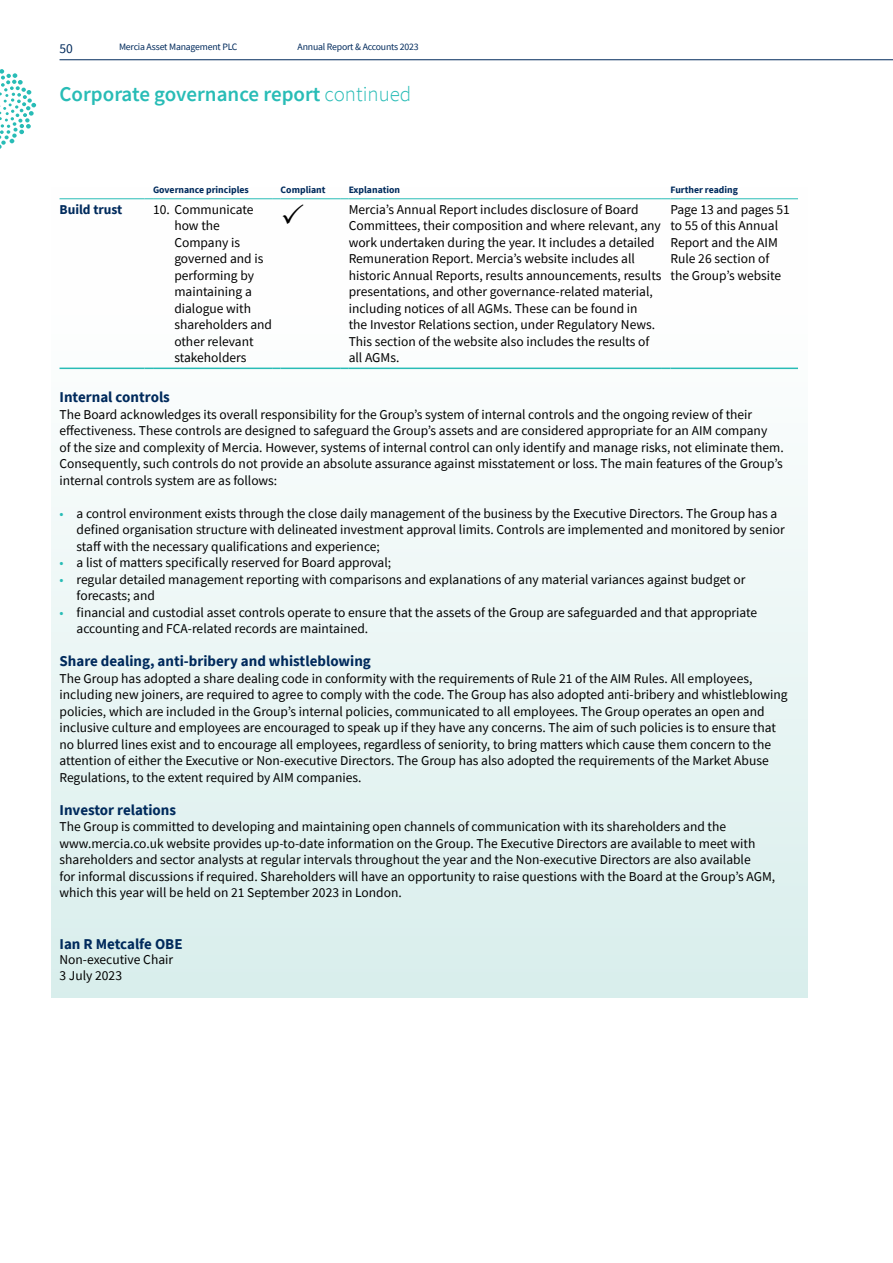
<style>
.page{position:relative;width:893px;height:1263px;background:#fff}
.page>*{position:absolute;margin:0;border:0;box-sizing:border-box;transform-origin:0 0}
.t1{font:600 21px "Source Sans Pro";color:#28bcb6}
.t2{font:700 15px "Source Sans Pro";color:#002a5c}
.t3{font:13.5px/16.5px "Source Sans Pro";color:#000}
.t4{font:700 13.5px "Source Sans Pro";color:#002a5c}
.t5{font:13.5px "Source Sans Pro";color:#002a5c}
.t6{font:700 9.75px "Source Sans Pro";color:#002a5c}
.t7{font:9.75px "Source Sans Pro";letter-spacing:-.02em;color:#002a5c}
.s1{font-weight:300}
.s2{color:#28bcb6}
</style>
<div class="page">
<div style="left:51px;top:187px;width:757px;height:811px;background:linear-gradient(to bottom,#fff,#d9eeec)"></div>
<hr style="left:60px;top:59px;width:833px;height:1px;background:#002a5c">
<svg style="left:0;top:69px;width:36px;height:80px"></svg>
<hr style="left:60px;top:198px;width:85px;height:1px;background:#28bcb6">
<hr style="left:153px;top:198px;width:119px;height:1px;background:#28bcb6">
<hr style="left:281px;top:198px;width:59px;height:1px;background:#28bcb6">
<hr style="left:349px;top:198px;width:313px;height:1px;background:#28bcb6">
<hr style="left:670px;top:198px;width:128px;height:1px;background:#28bcb6">
<hr style="left:60px;top:368px;width:85px;height:1px;background:#28bcb6">
<hr style="left:153px;top:368px;width:119px;height:1px;background:#28bcb6">
<hr style="left:281px;top:368px;width:59px;height:1px;background:#28bcb6">
<hr style="left:349px;top:368px;width:313px;height:1px;background:#28bcb6">
<hr style="left:670px;top:368px;width:128px;height:1px;background:#28bcb6">
<svg style="left:272px;top:198px;width:32px;height:26px"></svg>
<p class="t5" style="left:60px;top:39px;width:15px">50</p>
<p class="t7" style="left:119px;top:41px;width:120px">Mercia Asset Management PLC</p>
<p class="t7" style="left:298px;top:41px;width:122px">Annual Report &amp; Accounts 2023</p>
<h1 class="t1" style="left:60px;top:80px;width:353px">Corporate governance report <span class="s1">continued</span></h1>
<p class="t6" style="left:153px;top:184px;width:97px">Governance principles</p>
<p class="t6" style="left:281px;top:184px;width:46px">Compliant</p>
<p class="t6" style="left:349px;top:184px;width:53px">Explanation</p>
<p class="t6" style="left:670px;top:184px;width:69px">Further reading</p>
<p class="t4" style="left:60px;top:200px;width:64px">Build trust</p>
<p class="t3" style="left:174px;top:201px;width:99px;text-indent:-21px">10. Communicate how the<br>Company is governed and is performing by maintaining a dialogue with shareholders and other relevant stakeholders</p>
<p class="t3" style="left:349px;top:201px;width:314px">Mercia’s Annual Report includes disclosure of Board Committees, their composition and where relevant, any work undertaken during the year. It includes a detailed Remuneration Report. Mercia’s website includes all historic Annual Reports, results announcements, results presentations, and other governance-related material, including notices of all AGMs. These can be found in<br>the Investor Relations section, under Regulatory News.<br>This section of the website also includes the results of all AGMs.</p>
<p class="t3" style="left:670px;top:201px;width:121px">Page 13 and pages 51 to 55 of this Annual<br>Report and the AIM<br>Rule 26 section of the Group’s website</p>
<p class="t2" style="left:60px;top:387px;width:112px">Internal controls</p>
<p class="t3" style="left:60px;top:406px;width:726px">The Board acknowledges its overall responsibility for the Group’s system of internal controls and the ongoing review of their effectiveness. These controls are designed to safeguard the Group’s assets and are considered appropriate for an AIM company<br>of the size and complexity of Mercia. However, systems of internal control can only identify and manage risks, not eliminate them.<br>Consequently, such controls do not provide an absolute assurance against misstatement or loss. The main features of the Group’s internal controls system are as follows:</p>
<p class="t3" style="left:77px;top:505px;width:710px;text-indent:-17px"><span class="s2">•</span> a control environment exists through the close daily management of the business by the Executive Directors. The Group has a defined organisation structure with delineated investment approval limits. Controls are implemented and monitored by senior staff with the necessary qualifications and experience;</p>
<p class="t3" style="left:60px;top:554px;width:333px"><span class="s2">•</span> a list of matters specifically reserved for Board approval;</p>
<p class="t3" style="left:77px;top:571px;width:670px;text-indent:-17px"><span class="s2">•</span> regular detailed management reporting with comparisons and explanations of any material variances against budget or forecasts; and</p>
<p class="t3" style="left:77px;top:604px;width:682px;text-indent:-17px"><span class="s2">•</span> financial and custodial asset controls operate to ensure that the assets of the Group are safeguarded and that appropriate accounting and FCA-related records are maintained.</p>
<p class="t2" style="left:60px;top:651px;width:313px">Share dealing, anti-bribery and whistleblowing</p>
<p class="t3" style="left:60px;top:670px;width:729px">The Group has adopted a share dealing code in conformity with the requirements of Rule 21 of the AIM Rules. All employees, including new joiners, are required to agree to comply with the code. The Group has also adopted anti-bribery and whistleblowing policies, which are included in the Group’s internal policies, communicated to all employees. The Group operates an open and inclusive culture and employees are encouraged to speak up if they have any concerns. The aim of such policies is to ensure that no blurred lines exist and to encourage all employees, regardless of seniority, to bring matters which cause them concern to the attention of either the Executive or Non-executive Directors. The Group has also adopted the requirements of the Market Abuse Regulations, to the extent required by AIM companies.</p>
<p class="t2" style="left:60px;top:799px;width:118px">Investor relations</p>
<p class="t3" style="left:60px;top:818px;width:717px">The Group is committed to developing and maintaining open channels of communication with its shareholders and the www.mercia.co.uk website provides up-to-date information on the Group. The Executive Directors are available to meet with shareholders and sector analysts at regular intervals throughout the year and the Non-executive Directors are also available<br>for informal discussions if required. Shareholders will have an opportunity to raise questions with the Board at the Group’s AGM, which this year will be held on 21 September 2023 in London.</p>
<p class="t2" style="left:60px;top:934px;width:125px">Ian R Metcalfe OBE</p>
<p class="t3" style="left:60px;top:951px;width:115px">Non-executive Chair<br>3 July 2023</p>
</div>
